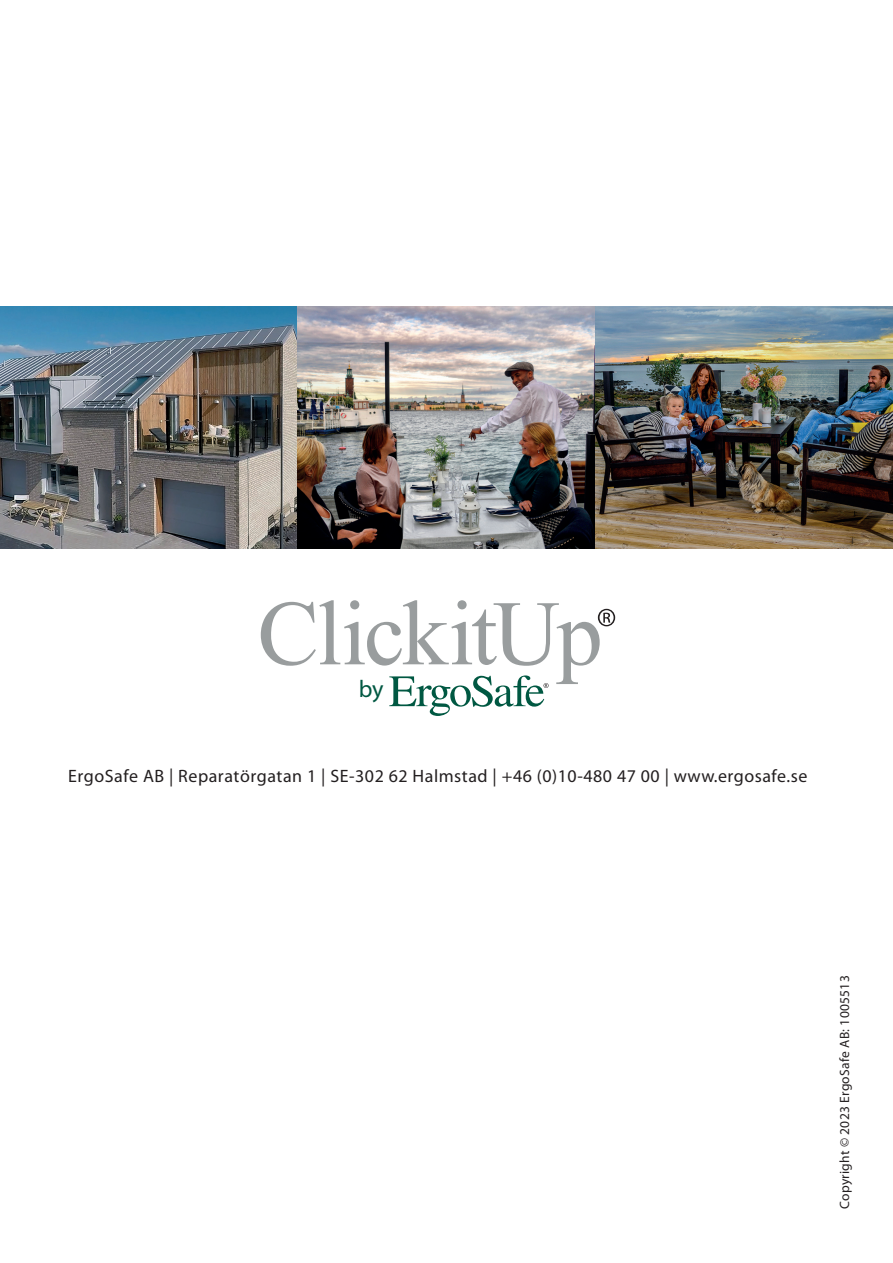
<style>
.page{position:relative;width:893px;height:1263px;background:#fff}
.page>*{position:absolute;margin:0;border:0;box-sizing:border-box;transform-origin:0 0}
.t1{font:24.15px "Myriad Pro";color:#005842}
.t2{font:18px "Myriad";letter-spacing:.03em;color:#231f20}
.t3{font:13.5px "Myriad Pro";letter-spacing:.02em;color:#231f20}
</style>
<div class="page">
<img style="left:0;top:306px;width:893px;height:243px">
<svg style="left:261px;top:600px;width:354px;height:116px"></svg>
<h1 class="t1" style="left:359px;top:674px;width:26px">by</h1>
<p class="t2" style="left:68px;top:767px;width:741px">ErgoSafe AB | Reparatörgatan 1 | SE-302 62 Halmstad | +46 (0)10-480 47 00 | www.ergosafe.se</p>
<p class="t3" style="left:836px;top:1209px;width:235px;rotate:-90deg">Copyright © 2023 ErgoSafe AB: 1005513</p>
</div>
